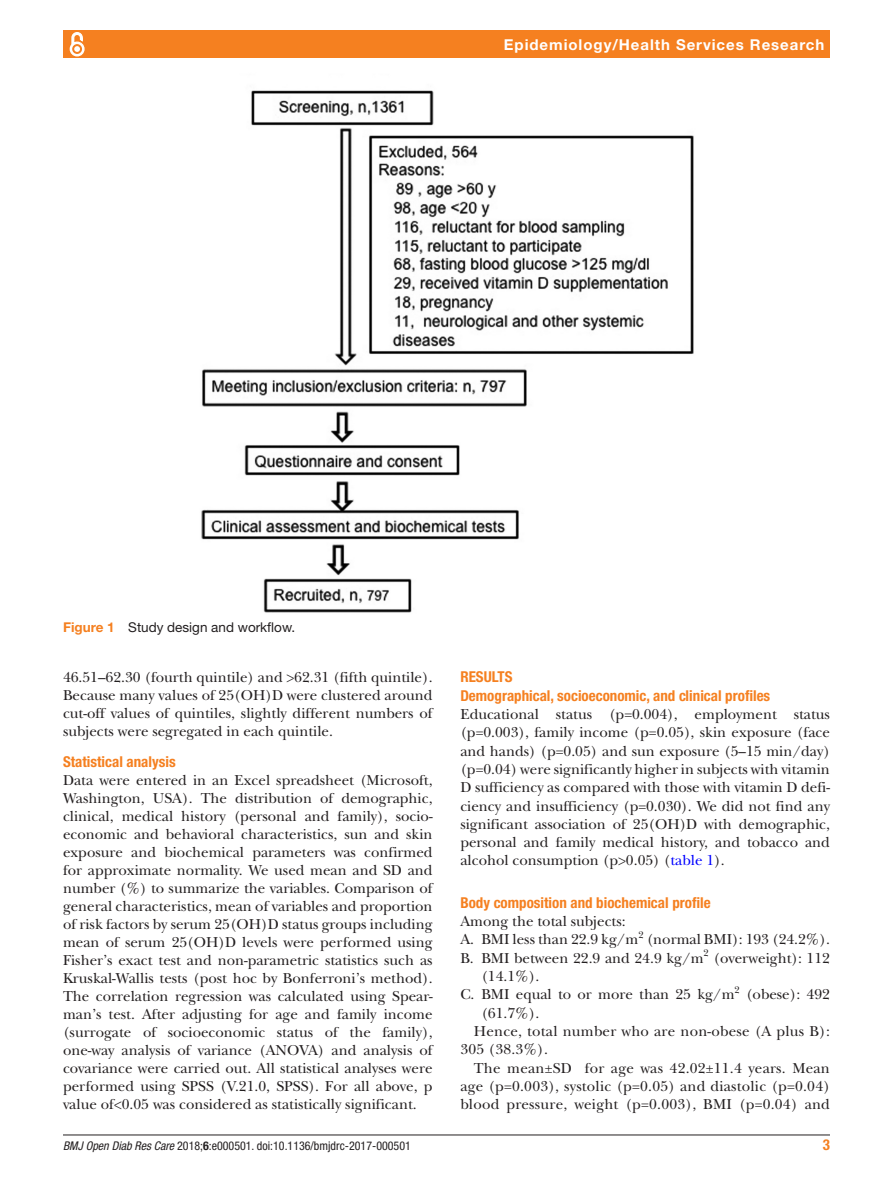
<style>
.page{position:relative;width:893px;height:1191px;background:#fff}
.page>*{position:absolute;margin:0;border:0;box-sizing:border-box;transform-origin:0 0}
.t1{font:15px/18px "New Baskerville";color:#231f20;text-align:justify}
.t2{font:700 condensed 15px/18.3px "Helvetica Neue LT Std";color:#f58020}
.t3{font:700 15px "Helvetica Neue LT Std";letter-spacing:.065em;color:#fff}
.t4{font:13.5px "Helvetica Neue LT Std";color:#231f20}
.t5{font:condensed 12px "Helvetica Neue LT Std";color:#231f20}
.t6{font:9.9px "New Baskerville";color:#231f20}
.s1{font-weight:700;color:#f58020}
.s2{color:#00f}
.s3{font-style:italic}
.s4{font-weight:700}
</style>
<div class="page">
<hr style="left:63px;top:1134px;width:767px;height:1px;background:#231f20">
<img style="left:201px;top:90px;width:493px;height:523px">
<div style="left:63px;top:31px;width:767px;height:27px;background:#f58020"></div>
<svg style="left:69px;top:32px;width:16px;height:25px"></svg>
<p class="t3" style="left:504px;top:35px;width:322px">Epidemiology/Health Services Research</p>
<p class="t4" style="left:63px;top:619px;width:234px"><span class="s1">Figure 1</span> Study design and workflow.</p>
<p class="t1" style="left:63px;top:668px;width:371px">46.51–62.30 (fourth quintile) and &gt;62.31 (fifth quintile).<br>Because many values of 25(OH)D were clustered around cut-off values of quintiles, slightly different numbers of subjects were segregated in each quintile.</p>
<p class="t2" style="left:63px;top:752px;width:114px">Statistical analysis</p>
<p class="t1" style="left:63px;top:771px;width:371px">Data were entered in an Excel spreadsheet (Microsoft, Washington, USA). The distribution of demographic, clinical, medical history (personal and family), socio&shy;economic and behavioral characteristics, sun and skin exposure and biochemical parameters was confirmed for approximate normality. We used mean and SD and number (%) to summarize the variables. Comparison of general characteristics, mean of variables and proportion of risk factors by serum 25(OH)D status groups including mean of serum 25(OH)D levels were performed using Fisher’s exact test and non-parametric statistics such as Kruskal-Wallis tests (post hoc by Bonferroni’s method).<br>The correlation regression was calculated using Spear&shy;man’s test. After adjusting for age and family income (surrogate of socioeconomic status of the family), one-way analysis of variance (ANOVA) and analysis of covariance were carried out. All statistical analyses were performed using SPSS (V.21.0, SPSS). For all above, p value of&lt;0.05 was considered as statistically significant.</p>
<p class="t2" style="left:460px;top:667px;width:311px">Results<br>Demographical, socioeconomic, and clinical profiles</p>
<p class="t1" style="left:460px;top:705px;width:371px">Educational status (p=0.004), employment status (p=0.003), family income (p=0.05), skin exposure (face and hands) (p=0.05) and sun exposure (5–15 min/day) (p=0.04) were significantly higher in subjects with vitamin D sufficiency as compared with those with vitamin D defi&shy;ciency and insufficiency (p=0.030). We did not find any significant association of 25(OH)D with demographic, personal and family medical history, and tobacco and alcohol consumption (p&gt;0.05) (<span class="s2">table 1</span>).</p>
<p class="t2" style="left:460px;top:893px;width:252px">Body composition and biochemical profile</p>
<p class="t1" style="left:460px;top:912px;width:180px">Among the total subjects:<br>A. BMI less than 22.9 kg/m</p>
<p class="t6" style="left:638px;top:928px;width:7px">2</p>
<p class="t1" style="left:460px;top:930px;width:371px;text-indent:186px">(normal BMI): 193 (24.2%).<br>B. BMI between 22.9 and 24.9 kg/m</p>
<p class="t6" style="left:704px;top:947px;width:7px">2</p>
<p class="t1" style="left:713px;top:949px;width:118px">(overweight): 112</p>
<p class="t1" style="left:460px;top:967px;width:276px;text-indent:21px">(14.1%).<br>C. BMI equal to or more than 25 kg/m</p>
<p class="t6" style="left:735px;top:983px;width:7px">2</p>
<p class="t1" style="left:746px;top:985px;width:85px">(obese): 492</p>
<p class="t1" style="left:481px;top:1004px;width:59px">(61.7%).</p>
<p class="t1" style="left:474px;top:1022px;width:358px">Hence, total number who are non-obese (A plus B):</p>
<p class="t1" style="left:460px;top:1040px;width:89px">305 (38.3%).</p>
<p class="t1" style="left:474px;top:1059px;width:358px">The mean±SD for age was 42.02±11.4 years. Mean</p>
<p class="t1" style="left:460px;top:1077px;width:371px">age (p=0.003), systolic (p=0.05) and diastolic (p=0.04)</p>
<p class="t1" style="left:460px;top:1095px;width:371px">blood pressure, weight (p=0.003), BMI (p=0.04) and</p>
<p class="t5" style="left:63px;top:1138px;width:349px"><span class="s3">BMJ Open Diab Res Care</span> 2018;<span class="s4">6</span>:e000501. doi:10.1136/bmjdrc-2017-000501</p>
<p class="t2" style="left:823px;top:1134px;width:9px">3</p>
</div>
